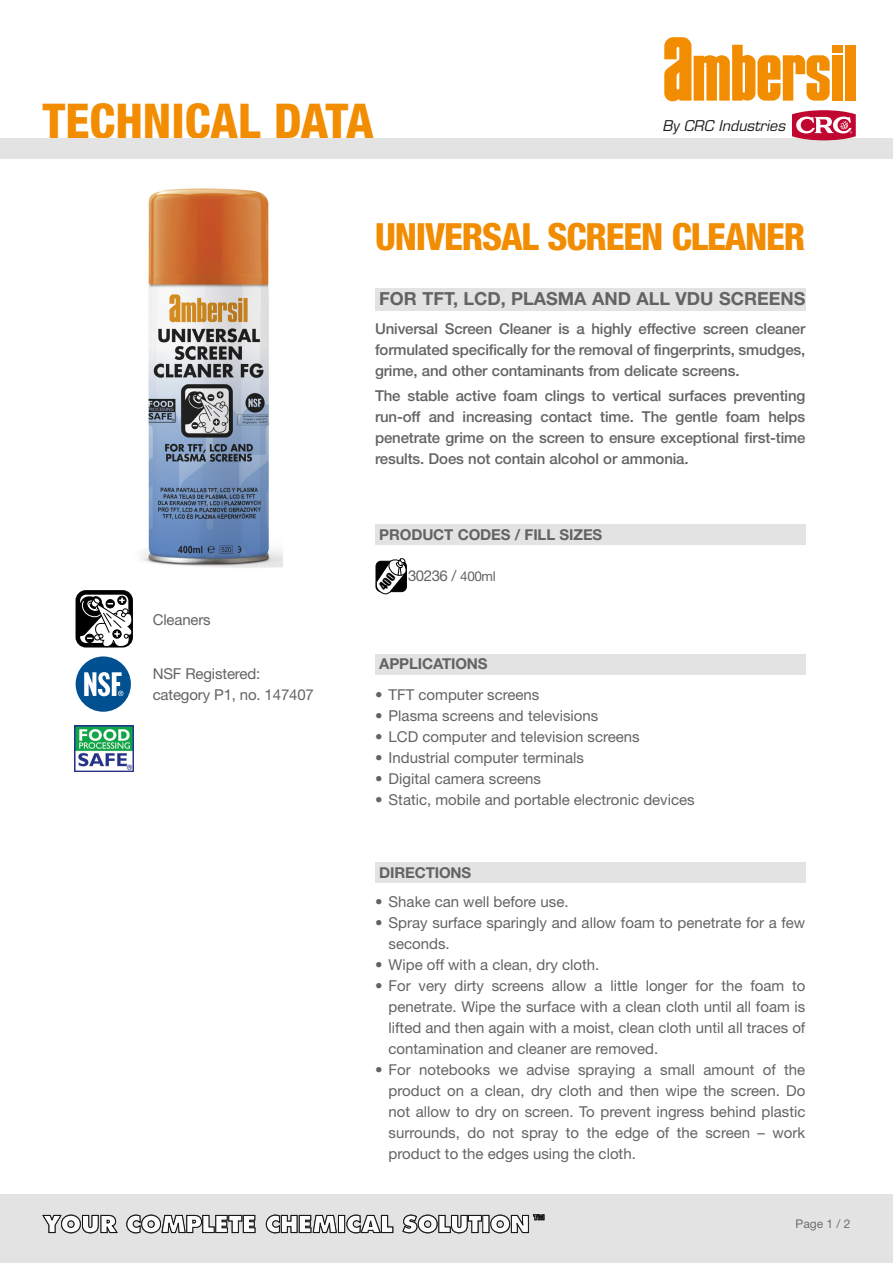
<style>
.page{position:relative;width:893px;height:1263px;background:#fff}
.page>*{position:absolute;margin:0;border:0;box-sizing:border-box;transform-origin:0 0}
.t1{font:800 condensed 48px "Helvetica Neue LT Std";color:#f28c00}
.t2{font:800 condensed 37.5px "Helvetica Neue LT Std";letter-spacing:-.03em;color:#f28c00}
.t3{font:700 18px "Helvetica Neue LT Std";color:#646363}
.t4{font:15px/21px "Helvetica Neue LT Std";color:#646363}
.t5{font:500 15px/21px "Helvetica Neue LT Std";letter-spacing:-.01em;color:#646363;text-align:justify}
.t6{font:700 15px "Helvetica Neue LT Std";letter-spacing:-.01em;color:#646363}
.t7{font:italic 14.55px "Eurostile LT Std";color:#1c1d1b}
.t8{font:12px "Helvetica Neue LT Std";color:#706f6f}
.s1{font-size:13.5px}
</style>
<div class="page">
<div style="left:375px;top:288px;width:430px;height:22px;background:#e3e3e3"></div>
<div style="left:375px;top:654px;width:430px;height:20px;background:#e3e3e3"></div>
<img style="left:142px;top:188px;width:140px;height:380px">
<div style="left:0;top:1195px;width:893px;height:68px;background:#e3e3e3"></div>
<svg style="left:42px;top:1214px;width:76px;height:19px"></svg>
<svg style="left:126px;top:1214px;width:419px;height:19px"></svg>
<div style="left:375px;top:862px;width:430px;height:20px;background:#e3e3e3"></div>
<div style="left:375px;top:524px;width:430px;height:20px;background:#e3e3e3"></div>
<svg style="left:76px;top:656px;width:55px;height:56px"></svg>
<div style="left:76px;top:590px;width:57px;height:57px;border:5px solid #000;border-radius:8px"></div>
<svg style="left:78px;top:596px;width:55px;height:51px"></svg>
<img style="left:74px;top:725px;width:60px;height:46px">
<div style="left:0;top:138px;width:893px;height:21px;background:#e3e3e3"></div>
<div style="left:845px;top:45px;width:10px;height:56px;background:#f28c00"></div>
<div style="left:832px;top:45px;width:10px;height:7px;background:#f28c00"></div>
<div style="left:832px;top:55px;width:10px;height:46px;background:#f28c00"></div>
<svg style="left:664px;top:37px;width:166px;height:64px"></svg>
<svg style="left:792px;top:110px;width:64px;height:30px"></svg>
<svg style="left:375px;top:558px;width:32px;height:36px"></svg>
<h1 class="t1" style="left:43px;top:91px;width:333px">TECHNICAL DATA</h1>
<p class="t7" style="left:663px;top:117px;width:124px">By CRC Industries</p>
<h2 class="t2" style="left:375px;top:213px;width:432px">UNIVERSAL SCREEN CLEANER</h2>
<p class="t3" style="left:379px;top:288px;width:428px">FOR TFT, LCD, PLASMA AND ALL VDU SCREENS</p>
<p class="t5" style="left:375px;top:318px;width:432px">Universal Screen Cleaner is a highly effective screen cleaner formulated specifically for the removal of fingerprints, smudges, grime, and other contaminants from delicate screens.</p>
<p class="t5" style="left:375px;top:385px;width:432px">The stable active foam clings to vertical surfaces preventing run-off and increasing contact time. The gentle foam helps penetrate grime on the screen to ensure exceptional first-time results. Does not contain alcohol or ammonia.</p>
<p class="t6" style="left:379px;top:525px;width:224px">PRODUCT CODES / FILL SIZES</p>
<p class="t4" style="left:153px;top:608px;width:60px">Cleaners</p>
<p class="t4" style="left:153px;top:663px;width:163px">NSF Registered: category P1, no. 147407</p>
<p class="t4" style="left:408px;top:564px;width:89px">30236 / <span class="s1">400ml</span></p>
<p class="t6" style="left:379px;top:655px;width:110px">APPLICATIONS</p>
<p class="t4" style="left:375px;top:684px;width:166px">• TFT computer screens</p>
<p class="t4" style="left:375px;top:705px;width:225px">• Plasma screens and televisions</p>
<p class="t4" style="left:375px;top:726px;width:266px">• LCD computer and television screens</p>
<p class="t4" style="left:375px;top:747px;width:210px">• Industrial computer terminals</p>
<p class="t4" style="left:375px;top:768px;width:168px">• Digital camera screens</p>
<p class="t4" style="left:375px;top:789px;width:321px">• Static, mobile and portable electronic devices</p>
<p class="t6" style="left:379px;top:863px;width:93px">DIRECTIONS</p>
<p class="t4" style="left:375px;top:891px;width:195px">• Shake can well before use.</p>
<p class="t4" style="left:389px;top:912px;width:418px;text-indent:-13px">• Spray surface sparingly and allow foam to penetrate for a few seconds.</p>
<p class="t4" style="left:375px;top:954px;width:226px">• Wipe off with a clean, dry cloth.</p>
<p class="t4" style="left:389px;top:975px;width:418px;text-align:justify;text-indent:-13px">• For very dirty screens allow a little longer for the foam to penetrate. Wipe the surface with a clean cloth until all foam is lifted and then again with a moist, clean cloth until all traces of contamination and cleaner are removed.</p>
<p class="t4" style="left:389px;top:1059px;width:418px;text-align:justify;text-indent:-13px">• For notebooks we advise spraying a small amount of the product on a clean, dry cloth and then wipe the screen. Do not allow to dry on screen. To prevent ingress behind plastic surrounds, do not spray to the edge of the screen – work product to the edges using the cloth.</p>
<p class="t8" style="left:795px;top:1217px;width:56px">Page 1 / 2</p>
</div>
